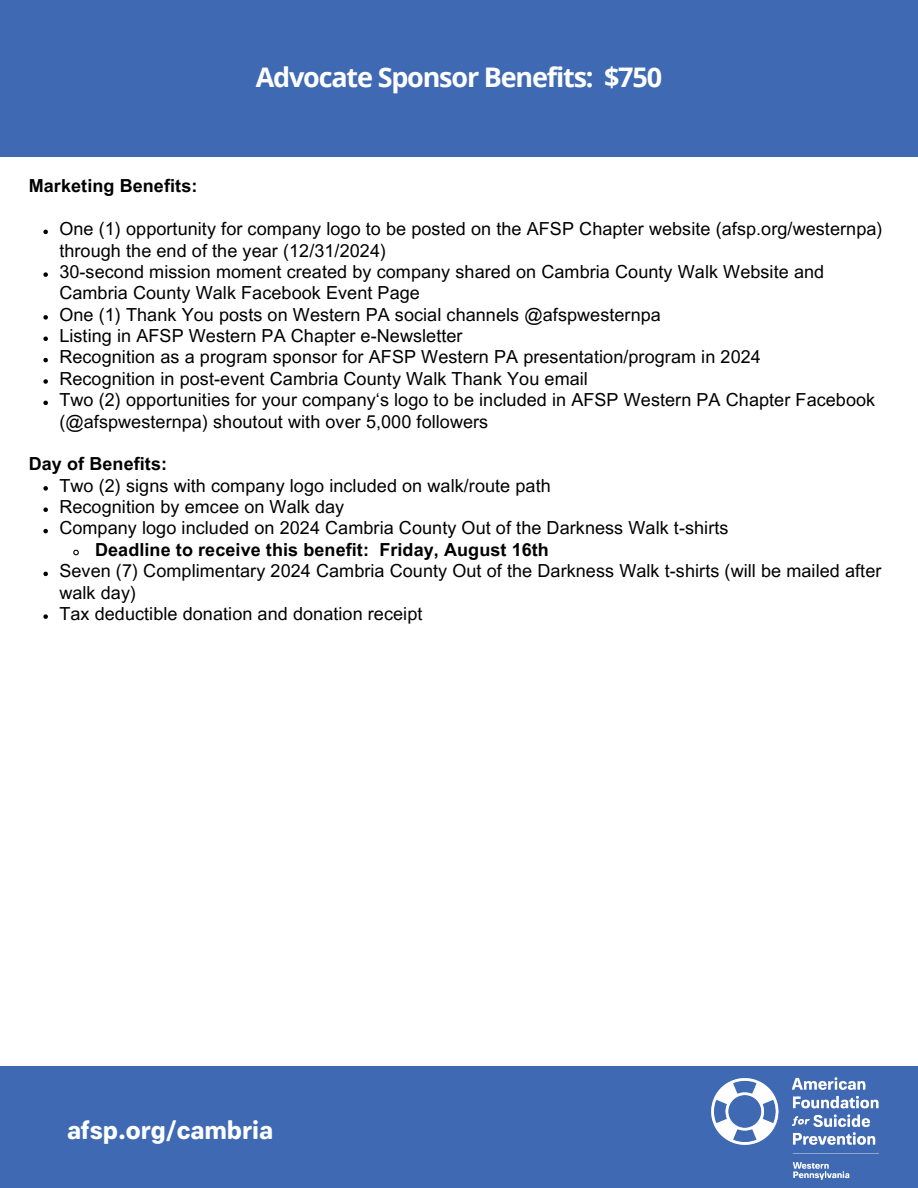
<style>
.page{position:relative;width:918px;height:1188px;background:#fff}
.page>*{position:absolute;margin:0;border:0;box-sizing:border-box;transform-origin:0 0}
.t1{font:700 27px "Open Sans";letter-spacing:-.045em;color:#fff}
.t2{font:25.65px "Paul Grotesk Soft Bold Trail";color:#fff}
.t3{font:18px/21.3px "Arial MT Pro";letter-spacing:.005em;color:#000}
.t4{font:700 18px "Arial MT Pro";letter-spacing:.005em;color:#000}
</style>
<div class="page">
<div style="left:0;top:0;width:918px;height:156px;background:#3f6ab3"></div>
<div style="left:0;top:1067px;width:918px;height:121px;background:#3f6ab3"></div>
<img style="left:712px;top:1077px;width:166px;height:103px">
<svg style="left:43px;top:230px;width:5px;height:4px"></svg>
<svg style="left:43px;top:272px;width:5px;height:5px"></svg>
<svg style="left:43px;top:315px;width:5px;height:5px"></svg>
<svg style="left:43px;top:336px;width:5px;height:5px"></svg>
<svg style="left:43px;top:358px;width:5px;height:4px"></svg>
<svg style="left:43px;top:379px;width:5px;height:5px"></svg>
<svg style="left:43px;top:401px;width:5px;height:4px"></svg>
<svg style="left:43px;top:486px;width:5px;height:5px"></svg>
<svg style="left:43px;top:507px;width:5px;height:5px"></svg>
<svg style="left:43px;top:529px;width:5px;height:4px"></svg>
<svg style="left:73px;top:549px;width:6px;height:7px"></svg>
<svg style="left:43px;top:572px;width:5px;height:4px"></svg>
<svg style="left:43px;top:614px;width:5px;height:5px"></svg>
<h1 class="t1" style="left:256px;top:58px;width:408px">Advocate Sponsor Benefits: $750</h1>
<p class="t4" style="left:29px;top:179px;width:170px">Marketing Benefits:</p>
<p class="t3" style="left:59px;top:221px;width:825px">One (1) opportunity for company logo to be posted on the AFSP Chapter website (afsp.org/westernpa) through the end of the year (12/31/2024)</p>
<p class="t3" style="left:59px;top:263px;width:766px">30-second mission moment created by company shared on Cambria County Walk Website and<br>Cambria County Walk Facebook Event Page</p>
<p class="t3" style="left:59px;top:306px;width:603px">One (1) Thank You posts on Western PA social channels @afspwesternpa</p>
<p class="t3" style="left:59px;top:327px;width:405px">Listing in AFSP Western PA Chapter e-Newsletter</p>
<p class="t3" style="left:59px;top:349px;width:703px">Recognition as a program sponsor for AFSP Western PA presentation/program in 2024</p>
<h2 class="t3" style="left:59px;top:370px;width:530px">Recognition in post-event Cambria County Walk Thank You email</h2>
<p class="t3" style="left:59px;top:392px;width:817px">Two (2) opportunities for your company‘s logo to be included in AFSP Western PA Chapter Facebook (@afspwesternpa) shoutout with over 5,000 followers</p>
<p class="t4" style="left:29px;top:457px;width:140px">Day of Benefits:</p>
<p class="t3" style="left:59px;top:477px;width:493px">Two (2) signs with company logo included on walk/route path</p>
<p class="t3" style="left:59px;top:498px;width:286px">Recognition by emcee on Walk day</p>
<p class="t3" style="left:59px;top:520px;width:671px">Company logo included on 2024 Cambria County Out of the Darkness Walk t-shirts</p>
<p class="t4" style="left:95px;top:543px;width:455px">Deadline to receive this benefit: Friday, August 16th</p>
<h1 class="t3" style="left:59px;top:563px;width:824px">Seven (7) Complimentary 2024 Cambria County Out of the Darkness Walk t-shirts (will be mailed after walk day)</h1>
<p class="t3" style="left:59px;top:605px;width:365px">Tax deductible donation and donation receipt</p>
<h2 class="t2" style="left:67px;top:1116px;width:208px">afsp.org/cambria</h2>
</div>
